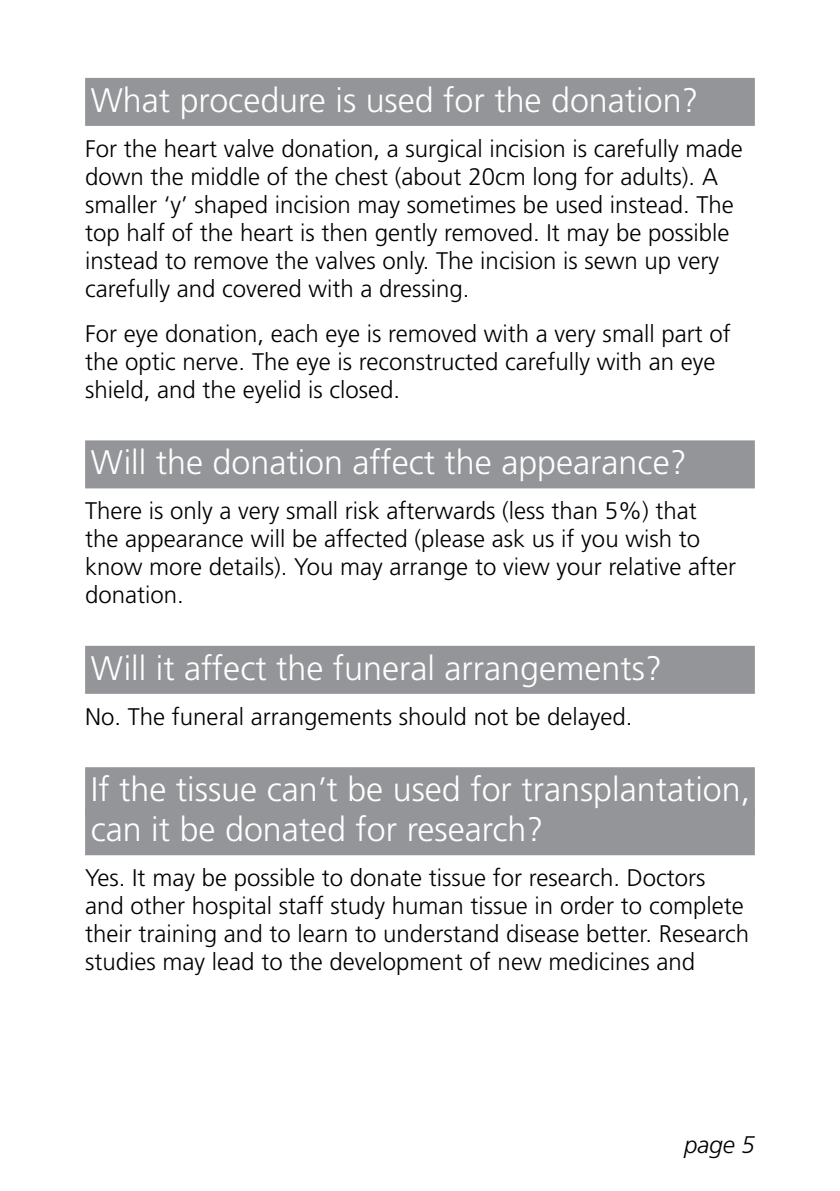
<style>
.page{position:relative;width:840px;height:1191px;background:#fff}
.page>*{position:absolute;margin:0;border:0;box-sizing:border-box;transform-origin:0 0}
.t1{font:300 34px/40px "Frutiger";color:#fff}
.t2{font:300 24px/28px "Frutiger";color:#000}
.t3{font:italic 300 24px "Frutiger";color:#000}
</style>
<div class="page">
<div style="left:85px;top:78px;width:669px;height:48px;background:#939598"></div>
<div style="left:85px;top:440px;width:669px;height:48px;background:#939598"></div>
<div style="left:85px;top:646px;width:669px;height:48px;background:#939598"></div>
<div style="left:85px;top:767px;width:669px;height:48px;background:#939598"></div>
<div style="left:85px;top:807px;width:669px;height:48px;background:#939598"></div>
<h1 class="t1" style="left:91px;top:80px;width:609px">What procedure is used for the donation?</h1>
<p class="t2" style="left:85px;top:134px;width:658px">For the heart valve donation, a surgical incision is carefully made down the middle of the chest (about 20cm long for adults). A smaller ‘y’ shaped incision may sometimes be used instead. The top half of the heart is then gently removed. It may be possible instead to remove the valves only. The incision is sewn up very carefully and covered with a dressing.</p>
<p class="t2" style="left:85px;top:319px;width:646px">For eye donation, each eye is removed with a very small part of the optic nerve. The eye is reconstructed carefully with an eye shield, and the eyelid is closed.</p>
<h1 class="t1" style="left:91px;top:442px;width:597px">Will the donation affect the appearance?</h1>
<p class="t2" style="left:85px;top:497px;width:652px">There is only a very small risk afterwards (less than 5%) that the appearance will be affected (please ask us if you wish to know more details). You may arrange to view your relative after donation.</p>
<h1 class="t1" style="left:91px;top:648px;width:572px">Will it affect the funeral arrangements?</h1>
<p class="t2" style="left:85px;top:702px;width:548px">No. The funeral arrangements should not be delayed.</p>
<h1 class="t1" style="left:91px;top:769px;width:660px">If the tissue can’t be used for transplantation, can it be donated for research?</h1>
<p class="t2" style="left:85px;top:863px;width:665px">Yes. It may be possible to donate tissue for research. Doctors and other hospital staff study human tissue in order to complete their training and to learn to understand disease better. Research studies may lead to the development of new medicines and</p>
<p class="t3" style="left:683px;top:1131px;width:72px">page 5</p>
</div>
